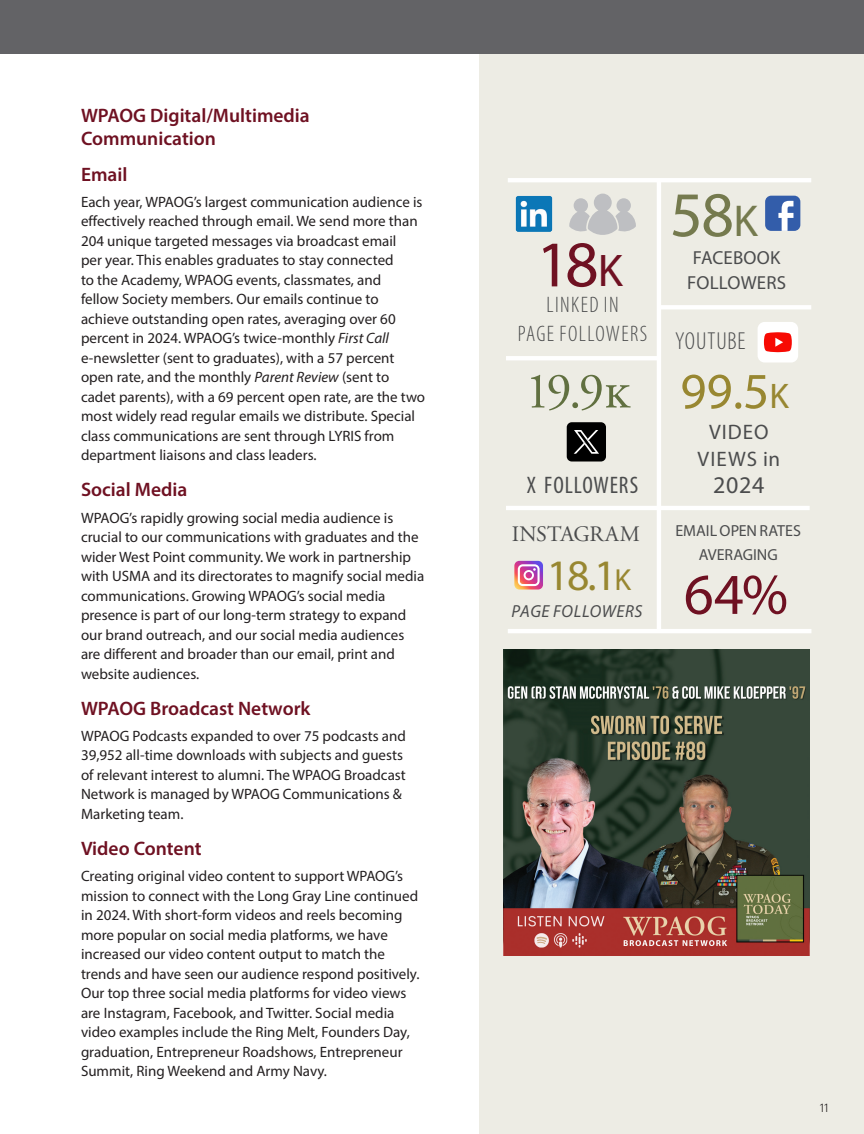
<style>
.page{position:relative;width:864px;height:1134px;background:#fff}
.page>*{position:absolute;margin:0;border:0;box-sizing:border-box;transform-origin:0 0}
.F10-text-unit{font:65.7px "Myriad Pro";color:#6f1122}
.F10-text-unit-2{font:64.05px "Myriad Pro";color:#757a4e}
.F10-text-unit-3{font:58.2px "Myriad Pro";color:#6f1122}
.F10-text-unit-4{font:51px "Adobe Garamond Pro";color:#617040}
.Body_copy_para_style{font:51px "Myriad Pro";color:#988731}
.Body_copy_para_style-2{font:43.65px "Myriad Pro";color:#988731}
.F10-text-unit-5{font:300 condensed 24.6px "Myriad Pro";letter-spacing:.04em;color:#4b4c4d}
.F10-text-unit-6{font:condensed 24px "Myriad Pro";letter-spacing:.035em;color:#4b4c4d}
.Body_copy_para_style-3{font:24px "Myriad Pro";color:#4b4c4d}
.F10-text-unit-7{font:300 condensed 22.5px/28.5px "Myriad Pro";letter-spacing:.06em;color:#4b4c4d;text-align:center}
.F10-text-unit-8{font:22.05px "Adobe Garamond Pro";letter-spacing:-.01em;color:#4b4c4d}
.Body_copy_para_style-4{font:21px/27px "Myriad Pro";letter-spacing:.05em;color:#4b4c4d;text-align:center}
.Body_copy_para_style_plus_spacing{font:600 19.5px/22.5px "Myriad Pro";color:#6f1122}
.F10-text-unit-9{font:18.9px/25.2px "Myriad Pro";letter-spacing:.005em;color:#4b4c4d}
.F10-text-unit-10{font:italic 17.4px "Myriad Pro";letter-spacing:.035em;color:#4b4c4d}
.F10-text-unit-11{font:16.05px/23.2px "Myriad Pro";color:#4b4c4d;text-align:center}
.Body_copy_para_style-5{font:15px/19.5px "Myriad Pro";color:#231f20}
.t1{font:300 12px "Unit Pro";color:#231f20}
.s1{font-style:italic}
.s2{font-size:45.9px}
.s3{font-size:30.6px}
.s4{font-size:44.85px}
.s5{font-size:35.7px}
</style>
<div class="page">
<div style="left:479px;top:54px;width:385px;height:1080px;background:#edece4"></div>
<img style="left:503px;top:649px;width:307px;height:307px">
<div style="left:0;top:0;width:864px;height:54px;background:#636366"></div>
<hr style="left:657px;top:181px;width:4px;height:450px;background:#fff">
<hr style="left:508px;top:178px;width:303px;height:4px;background:#fff">
<hr style="left:659px;top:305px;width:152px;height:4px;background:#fff">
<hr style="left:506px;top:356px;width:153px;height:4px;background:#fff">
<hr style="left:506px;top:506px;width:304px;height:4px;background:#fff">
<hr style="left:508px;top:629px;width:303px;height:4px;background:#fff">
<svg style="left:765px;top:196px;width:35px;height:35px"></svg>
<div style="left:758px;top:322px;width:40px;height:41px;background:#fff;border-radius:7px"></div>
<svg style="left:764px;top:332px;width:28px;height:20px"></svg>
<svg style="left:569px;top:194px;width:67px;height:41px"></svg>
<svg style="left:514px;top:561px;width:29px;height:29px"></svg>
<img style="left:515px;top:196px;width:38px;height:36px">
<div style="left:567px;top:422px;width:39px;height:40px;background:#000;border-radius:5px"></div>
<svg style="left:574px;top:430px;width:25px;height:24px"></svg>
<p class="Body_copy_para_style_plus_spacing" style="left:81px;top:104px;width:230px">WPAOG Digital/Multimedia<br>Communication</p>
<p class="Body_copy_para_style_plus_spacing" style="left:81px;top:162px;width:48px">Email</p>
<p class="Body_copy_para_style-5" style="left:81px;top:192px;width:346px">Each year, WPAOG’s largest communication audience is effectively reached through email. We send more than 204 unique targeted messages via broadcast email<br>per year. This enables graduates to stay connected<br>to the Academy, WPAOG events, classmates, and<br>fellow Society members. Our emails continue to achieve outstanding open rates, averaging over 60 percent in 2024. WPAOG’s twice-monthly <span class="s1">First Call </span>e-newsletter (sent to graduates), with a 57 percent open rate, and the monthly <span class="s1">Parent Review</span> (sent to cadet parents), with a 69 percent open rate, are the two most widely read regular emails we distribute. Special class communications are sent through LYRIS from department liaisons and class leaders.</p>
<p class="Body_copy_para_style_plus_spacing" style="left:81px;top:478px;width:108px">Social Media</p>
<p class="Body_copy_para_style-5" style="left:81px;top:508px;width:345px">WPAOG’s rapidly growing social media audience is crucial to our communications with graduates and the wider West Point community. We work in partnership with USMA and its directorates to magnify social media communications. Growing WPAOG’s social media presence is part of our long-term strategy to expand our brand outreach, and our social media audiences are different and broader than our email, print and website audiences.</p>
<p class="Body_copy_para_style_plus_spacing" style="left:81px;top:696px;width:231px">WPAOG Broadcast Network</p>
<p class="Body_copy_para_style-5" style="left:81px;top:726px;width:326px">WPAOG Podcasts expanded to over 75 podcasts and 39,952 all-time downloads with subjects and guests of relevant interest to alumni. The WPAOG Broadcast Network is managed by WPAOG Communications &amp; Marketing team.</p>
<p class="Body_copy_para_style_plus_spacing" style="left:81px;top:837px;width:122px">Video Content</p>
<p class="Body_copy_para_style-5" style="left:81px;top:866px;width:340px">Creating original video content to support WPAOG’s mission to connect with the Long Gray Line continued in 2024. With short-form videos and reels becoming more popular on social media platforms, we have increased our video content output to match the trends and have seen our audience respond positively.<br>Our top three social media platforms for video views are Instagram, Facebook, and Twitter. Social media video examples include the Ring Melt, Founders Day, graduation, Entrepreneur Roadshows, Entrepreneur Summit, Ring Weekend and Army Navy.</p>
<p class="F10-text-unit" style="left:536px;top:224px;width:88px">18<span class="s2">k</span></p>
<p class="F10-text-unit-7" style="left:518px;top:291px;width:131px">LINKED IN<br>PAGE FOLLOWERS</p>
<p class="F10-text-unit-4" style="left:525px;top:361px;width:106px">19.9k</p>
<p class="F10-text-unit-6" style="left:527px;top:470px;width:113px">X FOLLOWERS</p>
<p class="F10-text-unit-8" style="left:512px;top:521px;width:129px">INSTAGRAM</p>
<p class="Body_copy_para_style-2" style="left:547px;top:548px;width:86px">18.1<span class="s3">k</span></p>
<p class="F10-text-unit-10" style="left:512px;top:600px;width:132px">PAGE FOLLOWERS</p>
<p class="F10-text-unit-2" style="left:670px;top:175px;width:89px">58<span class="s4">k</span></p>
<p class="F10-text-unit-9" style="left:687px;top:244px;width:101px">FACEBOOK<br>FOLLOWERS</p>
<p class="F10-text-unit-5" style="left:675px;top:326px;width:72px">YOUTUBE</p>
<p class="Body_copy_para_style" style="left:680px;top:360px;width:110px">99.5<span class="s5">k</span></p>
<p class="Body_copy_para_style-4" style="left:698px;top:418px;width:84px">VIDEO<br>VIEWS in</p>
<p class="Body_copy_para_style-3" style="left:713px;top:470px;width:53px">2024</p>
<p class="F10-text-unit-11" style="left:676px;top:519px;width:127px">EMAIL OPEN RATES<br>AVERAGING</p>
<p class="F10-text-unit-3" style="left:684px;top:558px;width:106px">64%</p>
<p class="t1" style="left:820px;top:1100px;width:10px">11</p>
</div>
